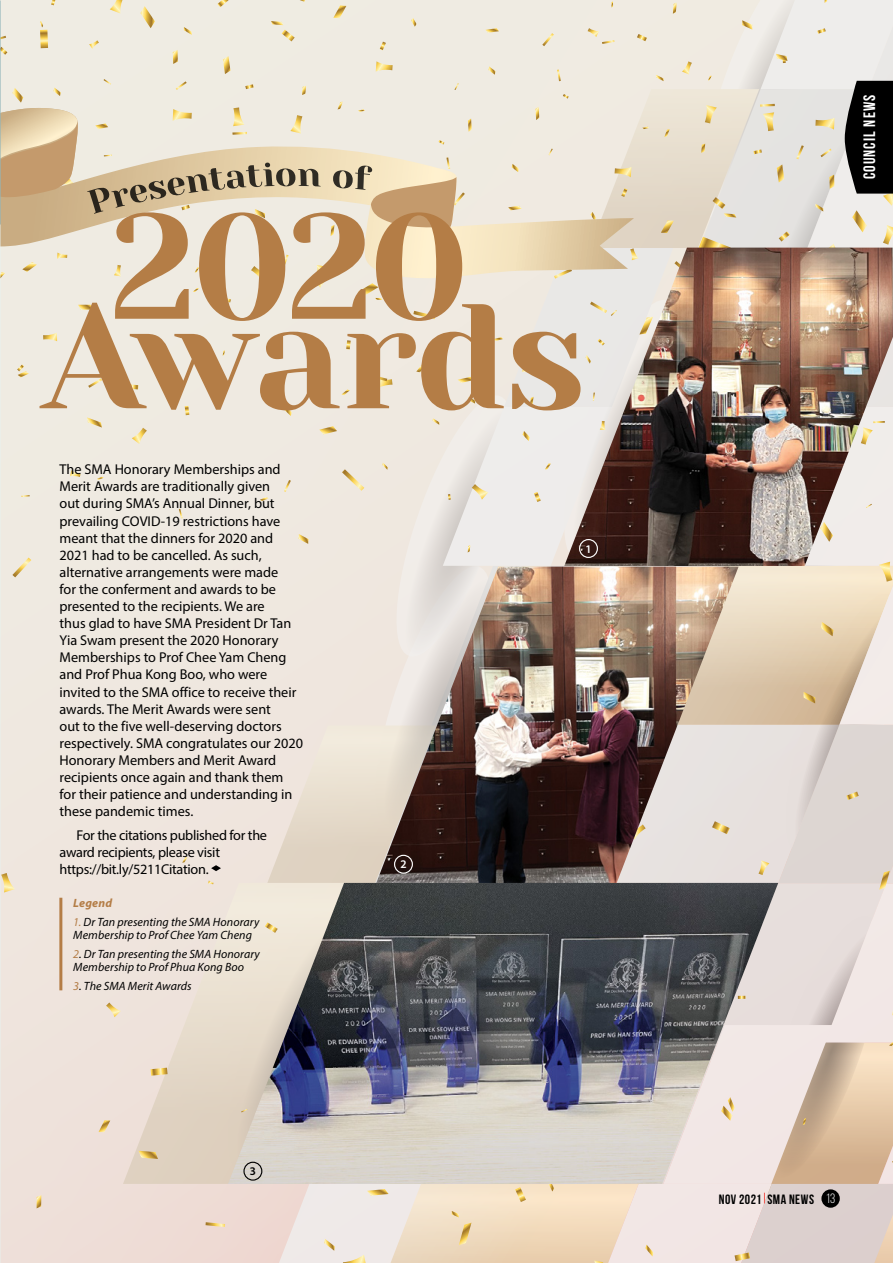
<style>
.page{position:relative;width:893px;height:1263px;background:#fff}
.page>*{position:absolute;margin:0;border:0;box-sizing:border-box;transform-origin:0 0}
.t1{font:148.65px "Yeseva One";letter-spacing:-.025em;color:#b47d46}
.t2{font:700 16.5px "Bebas Neue";letter-spacing:.065em;color:#fff}
.t3{font:14.25px/17.1px "Myriad Pro";color:#000}
.t4{font:14.25px/17.1px "Myriad Pro";letter-spacing:-.02em;color:#000}
.t5{font:700 13.5px "Bebas Neue";letter-spacing:.035em;color:#000}
.t6{font:italic 12px/12.9px "Myriad Pro";letter-spacing:.005em;color:#000}
.t7{font:italic 700 12px "Myriad Pro";letter-spacing:.015em;color:#b47d46}
.s1{color:#b47d46}
.s2{font-weight:400;color:#fff}
</style>
<div class="page">
<img style="left:0;top:0;width:893px;height:1263px">
<h1 class="t1" style="left:111px;top:183px;width:360px">2020</h1>
<h1 class="t1" style="left:43px;top:272px;width:545px">Awards</h1>
<p class="t3" style="left:60px;top:461px;width:245px">The SMA Honorary Memberships and Merit Awards are traditionally given<br>out during SMA’s Annual Dinner, but prevailing COVID-19 restrictions have meant that the dinners for 2020 and 2021 had to be cancelled. As such, alternative arrangements were made<br>for the conferment and awards to be presented to the recipients. We are<br>thus glad to have SMA President Dr Tan Yia Swam present the 2020 Honorary Memberships to Prof Chee Yam Cheng and Prof Phua Kong Boo, who were invited to the SMA office to receive their awards. The Merit Awards were sent<br>out to the five well-deserving doctors respectively. SMA congratulates our 2020<br>Honorary Members and Merit Award recipients once again and thank them for their patience and understanding in these pandemic times.</p>
<p class="t4" style="left:60px;top:826px;width:209px;text-indent:17px">For the citations published for the award recipients, please visit https://bit.ly/5211Citation.</p>
<p class="t7" style="left:73px;top:895px;width:40px">Legend</p>
<p class="t6" style="left:73px;top:915px;width:188px"><span class="s1">1.</span> Dr Tan presenting the SMA Honorary<br>Membership to Prof Chee Yam Cheng</p>
<p class="t6" style="left:73px;top:947px;width:188px"><span class="s1">2</span>. Dr Tan presenting the SMA Honorary<br>Membership to Prof Phua Kong Boo</p>
<p class="t6" style="left:73px;top:980px;width:120px"><span class="s1">3</span>. The SMA Merit Awards</p>
<p class="t2" style="left:860px;top:179px;width:86px;rotate:-90deg">COUNCIL NEWS</p>
<p class="t5" style="left:719px;top:1191px;width:118px">NOV 2021 SMA NEWS <span class="s2">13</span></p>
</div>
